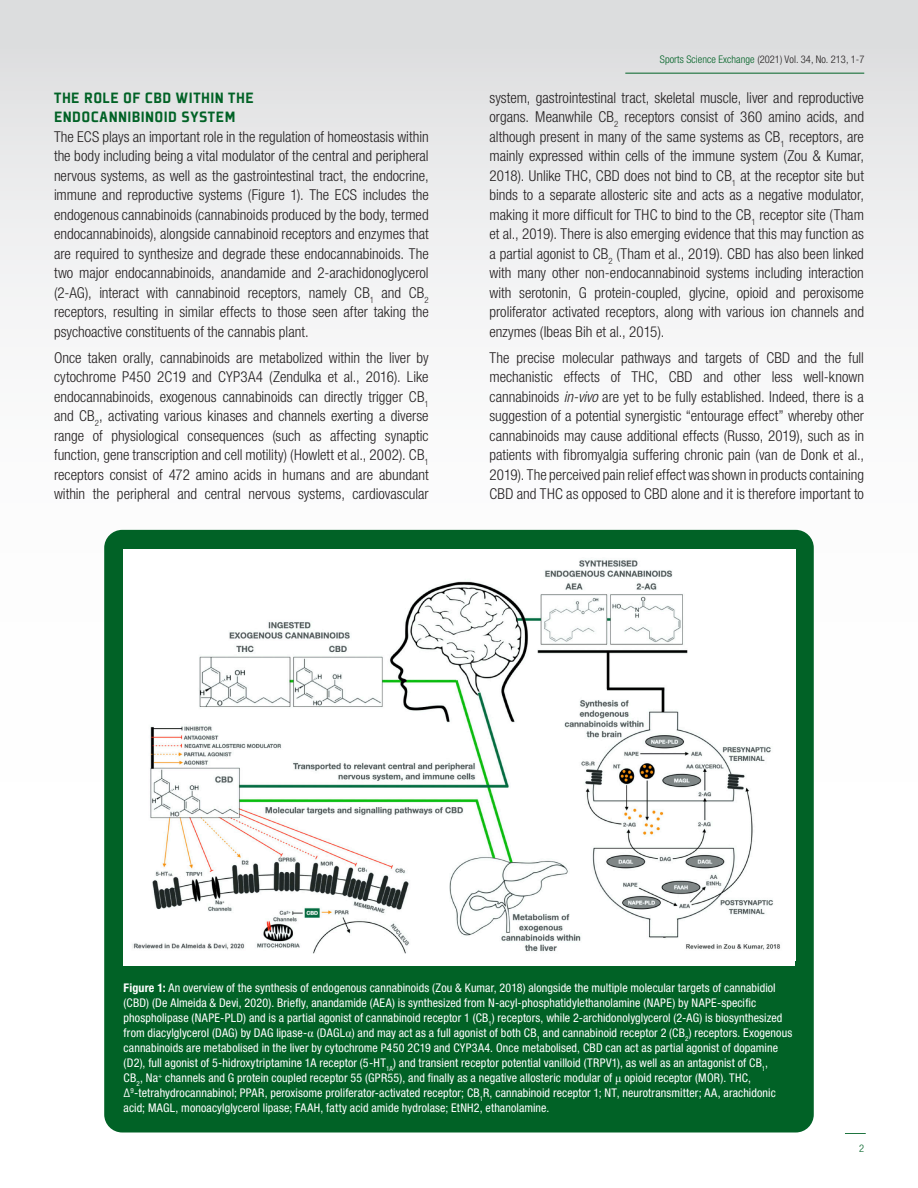
<style>
.page{position:relative;width:918px;height:1188px;background:#fff}
.page>*{position:absolute;margin:0;border:0;box-sizing:border-box;transform-origin:0 0}
.REFERENCES{font:900 16.5px/19.5px "Plexes Pro";letter-spacing:.02em;color:#016226}
.REFERENCES-2{font:300 condensed 15px/19.5px "Helvetica Neue LT Std";color:#231f20;text-align:justify}
.FIGURE_CAPTIONS{font:condensed 12px/15px "Helvetica Neue LT Std";letter-spacing:.01em;color:#fff}
.t1{font:10.5px "Helvetica Neue LT 47 Lt Cn";letter-spacing:.005em;color:#231f20}
.t2{font:300 condensed 10.5px "Helvetica Neue LT Std";color:#016226}
.s1{color:#016226}
.s2{font-style:italic}
.s3{font-weight:700}
.s4{font-family:"Times New Roman";font-stretch:normal}
</style>
<div class="page">
<div style="left:0;top:0;width:918px;height:1188px;background:linear-gradient(to bottom,#e8e9ea,#fff)"></div>
<div style="left:104px;top:530px;width:710px;height:602px;background:#016226;border-radius:18px"></div>
<img style="left:124px;top:550px;width:671px;height:410px">
<hr style="left:625px;top:73px;width:239px;height:1px;background:#016226">
<svg style="left:845px;top:1133px;width:21px;height:1px"></svg>
<p class="REFERENCES" style="left:54px;top:87px;width:201px">THE ROLE OF CBD WITHIN THE<br>ENDOCANNIBINOID SYSTEM</p>
<p class="REFERENCES-2" style="left:54px;top:127px;width:376px">The ECS plays an important role in the regulation of homeostasis within the body including being a vital modulator of the central and peripheral nervous systems, as well as the gastrointestinal tract, the endocrine, immune and reproductive systems (Figure 1). The ECS includes the endogenous cannabinoids (cannabinoids produced by the body, termed endocannabinoids), alongside cannabinoid receptors and enzymes that are required to synthesize and degrade these endocannabinoids. The two major endocannabinoids, anandamide and 2-arachidonoglycerol (2-AG), interact with cannabinoid receptors, namely CB<sub>1</sub> and CB<sub>2 </sub>receptors, resulting in similar effects to those seen after taking the psychoactive constituents of the cannabis plant.</p>
<p class="REFERENCES-2" style="left:54px;top:348px;width:376px">Once taken orally, cannabinoids are metabolized within the liver by cytochrome P450 2C19 and CYP3A4 (Zendulka et al., 2016). Like endocannabinoids, exogenous cannabinoids can directly trigger CB<sub>1 </sub>and CB<sub>2</sub>, activating various kinases and channels exerting a diverse range of physiological consequences (such as affecting synaptic function, gene transcription and cell motility) (Howlett et al., 2002). CB<sub>1 </sub>receptors consist of 472 amino acids in humans and are abundant within the peripheral and central nervous systems, cardiovascular</p>
<p class="t1" style="left:660px;top:53px;width:206px"><span class="s1">Sports Science Exchange</span> (2021) Vol. 34, No. 213, 1-7</p>
<p class="REFERENCES-2" style="left:490px;top:87px;width:376px">system, gastrointestinal tract, skeletal muscle, liver and reproductive organs. Meanwhile CB<sub>2</sub> receptors consist of 360 amino acids, and although present in many of the same systems as CB<sub>1</sub> receptors, are mainly expressed within cells of the immune system (Zou &amp; Kumar, 2018). Unlike THC, CBD does not bind to CB<sub>1</sub> at the receptor site but binds to a separate allosteric site and acts as a negative modulator, making it more difficult for THC to bind to the CB<sub>1</sub> receptor site (Tham et al., 2019). There is also emerging evidence that this may function as a partial agonist to CB<sub>2</sub> (Tham et al., 2019). CBD has also been linked with many other non-endocannabinoid systems including interaction with serotonin, G protein-coupled, glycine, opioid and peroxisome proliferator activated receptors, along with various ion channels and enzymes (Ibeas Bih et al., 2015).</p>
<p class="REFERENCES-2" style="left:490px;top:348px;width:376px">The precise molecular pathways and targets of CBD and the full mechanistic effects of THC, CBD and other less well-known cannabinoids <span class="s2">in-vivo</span> are yet to be fully established. Indeed, there is a suggestion of a potential synergistic “entourage effect” whereby other cannabinoids may cause additional effects (Russo, 2019), such as in patients with fibromyalgia suffering chronic pain (van de Donk et al., 2019). The perceived pain relief effect was shown in products containing CBD and THC as opposed to CBD alone and it is therefore important to</p>
<p class="FIGURE_CAPTIONS" style="left:124px;top:980px;width:670px"><span class="s3">Figure 1:</span> An overview of the synthesis of endogenous cannabinoids (Zou &amp; Kumar, 2018) alongside the multiple molecular targets of cannabidiol (CBD) (De Almeida &amp; Devi, 2020). Briefly, anandamide (AEA) is synthesized from N-acyl-phosphatidylethanolamine (NAPE) by NAPE-specific phospholipase (NAPE-PLD) and is a partial agonist of cannabinoid receptor 1 (CB<sub>1</sub>) receptors, while 2-archidonolyglycerol (2-AG) is biosynthesized from diacylglycerol (DAG) by DAG lipase-<span class="s4">α</span> (DAGL<span class="s4">α</span>) and may act as a full agonist of both CB<sub>1</sub> and cannabinoid receptor 2 (CB<sub>2</sub>) receptors. Exogenous cannabinoids are metabolised in the liver by cytochrome P450 2C19 and CYP3A4. Once metabolised, CBD can act as partial agonist of dopamine (D2), full agonist of 5-hidroxytriptamine 1A receptor (5-HT<sub>1A</sub>) and transient receptor potential vanilloid (TRPV1), as well as an antagonist of CB<sub>1</sub>,<br>CB<sub>2</sub>, Na<sup>+</sup> channels and G protein coupled receptor 55 (GPR55), and finally as a negative allosteric modular of <span class="s4">μ</span> opioid receptor (MOR). THC, ∆<sup>9</sup>-tetrahydrocannabinol; PPAR, peroxisome proliferator-activated receptor; CB<sub>1</sub>R, cannabinoid receptor 1; NT, neurotransmitter; AA, arachidonic acid; MAGL, monoacylglycerol lipase; FAAH, fatty acid amide hydrolase; EtNH2, ethanolamine.</p>
<p class="t2" style="left:859px;top:1142px;width:7px">2</p>
</div>
